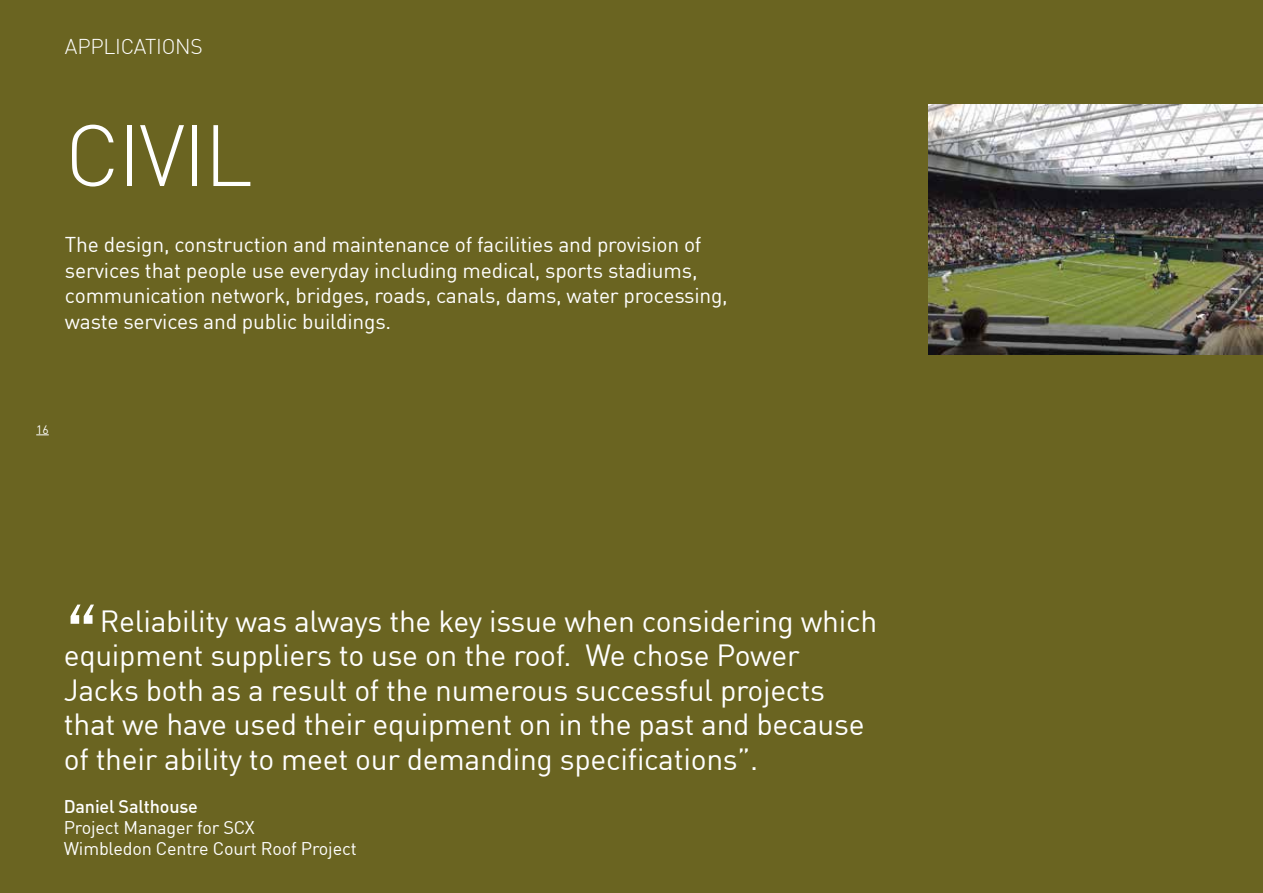
<style>
.page{position:relative;width:1263px;height:893px;background:#6a6421}
.page>*{position:absolute;margin:0;border:0;box-sizing:border-box;transform-origin:0 0}
.t1{font:90px "Franklin Gothic";color:#fff}
.t2{font:300 85.5px "DIN";letter-spacing:-.025em;color:#fff}
.t3{font:30px/34.5px "DIN";letter-spacing:-.01em;color:#fff}
.t4{font:21px/25.5px "DIN";letter-spacing:-.01em;color:#fff}
.t5{font:300 21px "DIN";letter-spacing:-.01em;color:#fff}
.t6{font:18px/21px "DIN";letter-spacing:-.01em;color:#fff}
.t7{font:500 18px "DIN";letter-spacing:-.01em;color:#fff}
.t8{font:12px "DIN";color:#fff}
</style>
<div class="page">
<svg style="left:36px;top:435px;width:13px;height:1px"></svg>
<img style="left:929px;top:104px;width:334px;height:251px">
<p class="t5" style="left:65px;top:34px;width:139px">APPLICATIONS</p>
<h2 class="t2" style="left:65px;top:103px;width:189px">CIVIL</h2>
<p class="t4" style="left:65px;top:231px;width:664px">The design, construction and maintenance of facilities and provision of services that people use everyday including medical, sports stadiums, communication network, bridges, roads, canals, dams, water processing, waste services and public buildings.</p>
<p class="t8" style="left:36px;top:422px;width:14px">16</p>
<h1 class="t1" style="left:64px;top:579px;width:38px">“</h1>
<p class="t3" style="left:64px;top:603px;width:815px;text-indent:36px">Reliability was always the key issue when considering which equipment suppliers to use on the roof. We chose Power Jacks both as a result of the numerous successful projects that we have used their equipment on in the past and because of their ability to meet our demanding specifications”.</p>
<p class="t7" style="left:64px;top:795px;width:136px">Daniel Salthouse</p>
<p class="t6" style="left:64px;top:817px;width:294px">Project Manager for SCX<br>Wimbledon Centre Court Roof Project</p>
</div>
